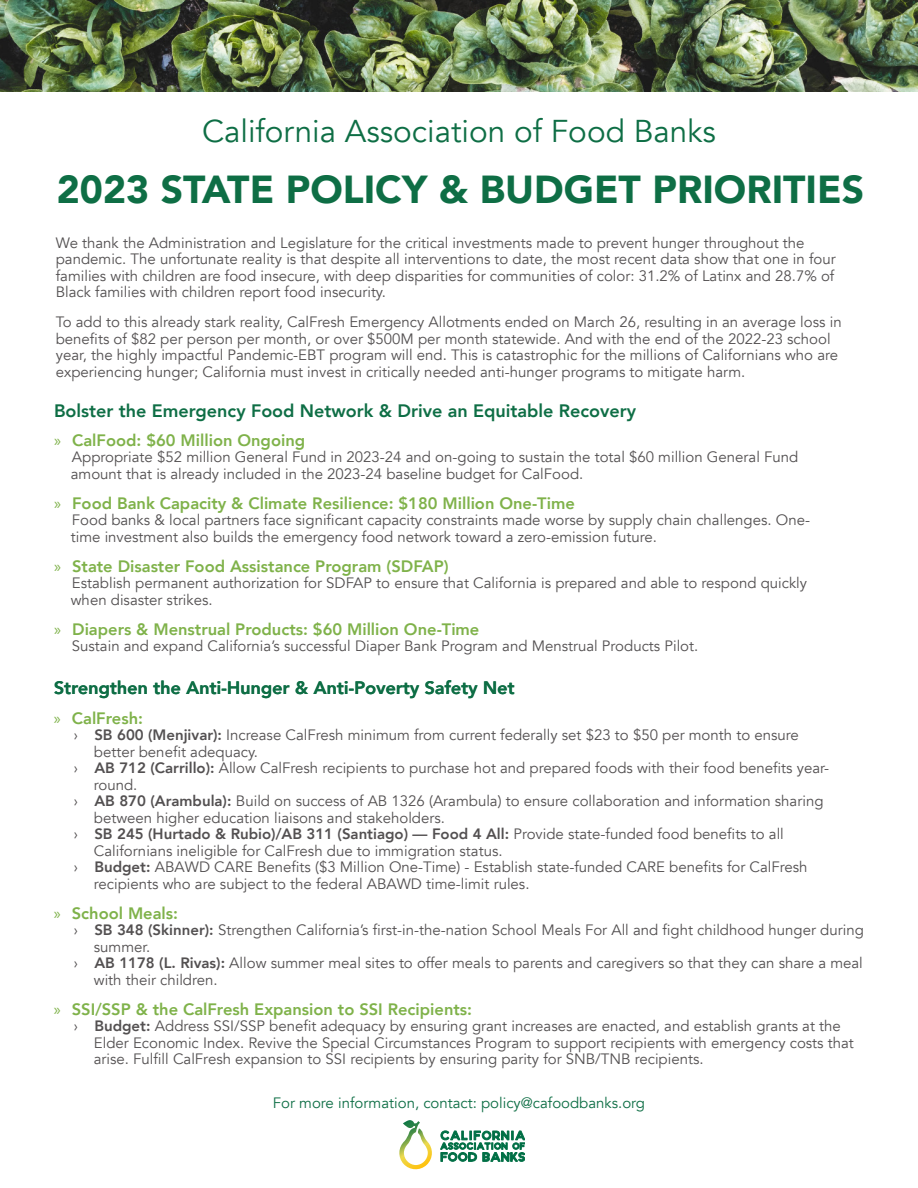
<style>
.page{position:relative;width:918px;height:1188px;background:#fff}
.page>*{position:absolute;margin:0;border:0;box-sizing:border-box;transform-origin:0 0}
.t1{font:900 39px "Avenir";color:#0e6e45}
.t2{font:31.5px "Avenir";color:#0e6e45}
.t3{font:800 18px "Avenir";color:#0e6e45}
.t4{font:800 16.5px "Avenir";color:#7fb24a}
.t5{font:15px/16.5px "Avenir";color:#535051}
.t6{font:15px "Avenir";color:#0e6e45}
.s1{font-family:"Myriad Pro";font-weight:400}
.s2{font-weight:800}
</style>
<div class="page">
<img style="left:0;top:0;width:918px;height:92px">
<svg style="left:440px;top:1130px;width:85px;height:32px"></svg>
<svg style="left:399px;top:1120px;width:33px;height:50px"></svg>
<p class="t2" style="left:202px;top:112px;width:515px">California Association of Food Banks</p>
<p class="t1" style="left:57px;top:156px;width:809px">2023 STATE POLICY &amp; BUDGET PRIORITIES</p>
<p class="t5" style="left:56px;top:235px;width:781px">We thank the Administration and Legislature for the critical investments made to prevent hunger throughout the pandemic. The unfortunate reality is that despite all interventions to date, the most recent data show that one in four families with children are food insecure, with deep disparities for communities of color: 31.2% of Latinx and 28.7% of Black families with children report food insecurity.</p>
<p class="t5" style="left:56px;top:314px;width:787px">To add to this already stark reality, CalFresh Emergency Allotments ended on March 26, resulting in an average loss in benefits of $82 per person per month, or over $500M per month statewide. And with the end of the 2022-23 school year, the highly impactful Pandemic-EBT program will end. This is catastrophic for the millions of Californians who are experiencing hunger; California must invest in critically needed anti-hunger programs to mitigate harm.</p>
<p class="t3" style="left:54px;top:397px;width:584px">Bolster the Emergency Food Network &amp; Drive an Equitable Recovery</p>
<p class="t4" style="left:54px;top:427px;width:253px"><span class="s1">»</span> CalFood: $60 Million Ongoing</p>
<p class="t5" style="left:71px;top:449px;width:729px">Appropriate $52 million General Fund in 2023-24 and on-going to sustain the total $60 million General Fund amount that is already included in the 2023-24 baseline budget for CalFood.</p>
<p class="t4" style="left:54px;top:490px;width:522px"><span class="s1">»</span> Food Bank Capacity &amp; Climate Resilience: $180 Million One-Time</p>
<p class="t5" style="left:71px;top:512px;width:741px">Food banks &amp; local partners face significant capacity constraints made worse by supply chain challenges. One&shy;time investment also builds the emergency food network toward a zero-emission future.</p>
<p class="t4" style="left:54px;top:553px;width:396px"><span class="s1">»</span> State Disaster Food Assistance Program (SDFAP)</p>
<p class="t5" style="left:71px;top:575px;width:738px">Establish permanent authorization for SDFAP to ensure that California is prepared and able to respond quickly when disaster strikes.</p>
<p class="t4" style="left:54px;top:616px;width:427px"><span class="s1">»</span> Diapers &amp; Menstrual Products: $60 Million One-Time</p>
<p class="t5" style="left:72px;top:638px;width:628px">Sustain and expand California’s successful Diaper Bank Program and Menstrual Products Pilot.</p>
<p class="t3" style="left:54px;top:673px;width:462px">Strengthen the Anti-Hunger &amp; Anti-Poverty Safety Net</p>
<p class="t4" style="left:54px;top:705px;width:91px"><span class="s1">»</span> CalFresh:</p>
<p class="t5" style="left:94px;top:727px;width:706px;text-indent:-21px">› <span class="s2">SB 600 (Menjivar):</span> Increase CalFresh minimum from current federally set $23 to $50 per month to ensure better benefit adequacy.</p>
<p class="t5" style="left:94px;top:760px;width:737px;text-indent:-21px">› <span class="s2">AB 712 (Carrillo):</span> Allow CalFresh recipients to purchase hot and prepared foods with their food benefits year&shy;round.</p>
<p class="t5" style="left:94px;top:793px;width:731px;text-indent:-21px">› <span class="s2">AB 870 (Arambula):</span> Build on success of AB 1326 (Arambula) to ensure collaboration and information sharing between higher education liaisons and stakeholders.</p>
<p class="t5" style="left:94px;top:826px;width:692px;text-indent:-21px">› <span class="s2">SB 245 (Hurtado &amp; Rubio)/AB 311 (Santiago) — Food 4 All:</span> Provide state-funded food benefits to all<br>Californians ineligible for CalFresh due to immigration status.</p>
<p class="t5" style="left:94px;top:859px;width:715px;text-indent:-21px">› <span class="s2">Budget:</span> ABAWD CARE Benefits ($3 Million One-Time) - Establish state-funded CARE benefits for CalFresh recipients who are subject to the federal ABAWD time-limit rules.</p>
<p class="t4" style="left:54px;top:900px;width:126px"><span class="s1">»</span> School Meals:</p>
<p class="t5" style="left:94px;top:922px;width:771px;text-indent:-21px">› <span class="s2">SB 348 (Skinner):</span> Strengthen California’s first-in-the-nation School Meals For All and fight childhood hunger during summer.</p>
<p class="t5" style="left:94px;top:955px;width:771px;text-indent:-21px">› <span class="s2">AB 1178 (L. Rivas):</span> Allow summer meal sites to offer meals to parents and caregivers so that they can share a meal with their children.</p>
<p class="t4" style="left:54px;top:996px;width:420px"><span class="s1">»</span> SSI/SSP &amp; the CalFresh Expansion to SSI Recipients:</p>
<p class="t5" style="left:94px;top:1018px;width:762px;text-indent:-21px">› <span class="s2">Budget:</span> Address SSI/SSP benefit adequacy by ensuring grant increases are enacted, and establish grants at the<br>Elder Economic Index. Revive the Special Circumstances Program to support recipients with emergency costs that arise. Fulfill CalFresh expansion to SSI recipients by ensuring parity for SNB/TNB recipients.</p>
<p class="t6" style="left:273px;top:1094px;width:374px">For more information, contact: policy@cafoodbanks.org</p>
</div>
